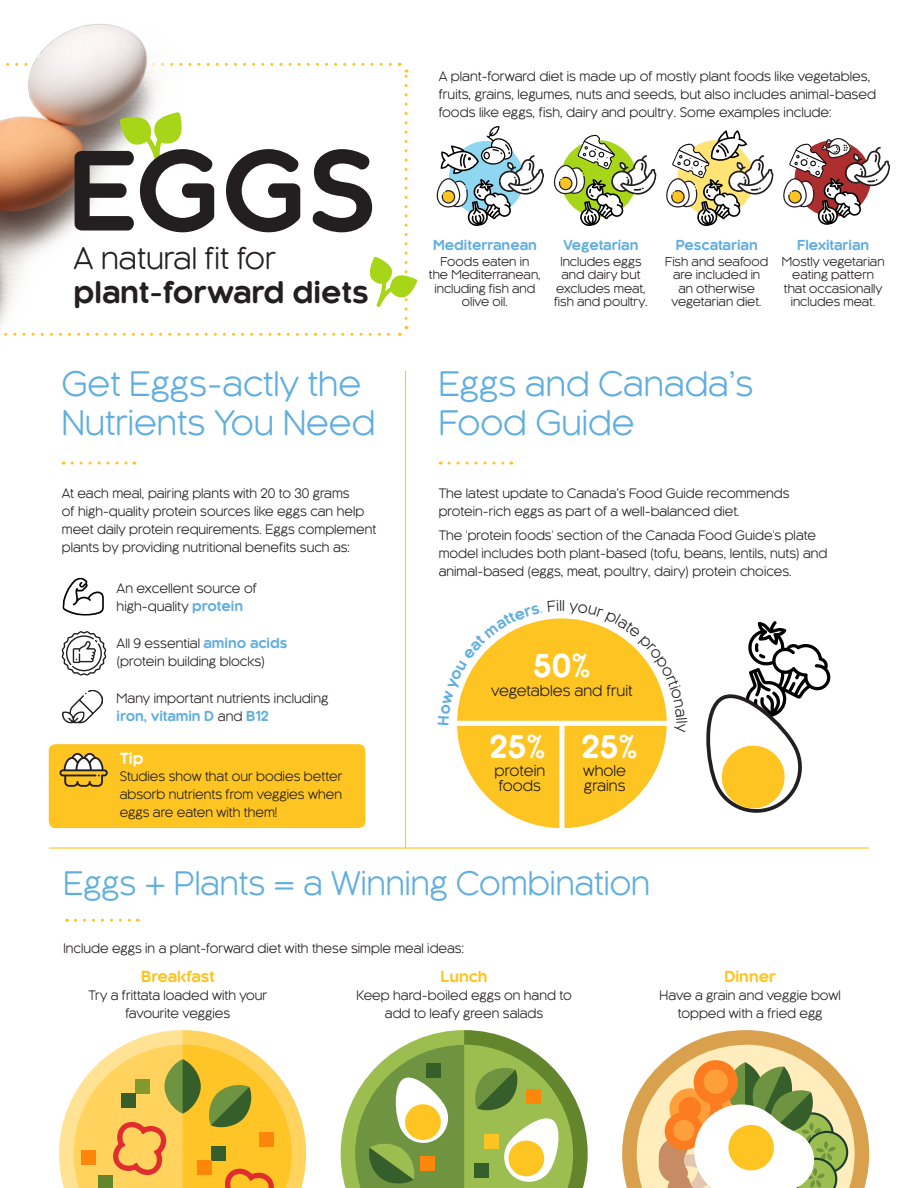
<style>
.page{position:relative;width:918px;height:1188px;background:#fff}
.page>*{position:absolute;margin:0;border:0;box-sizing:border-box;transform-origin:0 0}
.t1{font:700 106.05px "Kaleko 205 Round";color:#231f20}
.t2{font:33px/39.6px "Kaleko 205 Round";color:#60aee0}
.t3{font:31.65px "Kaleko 205 Round";color:#60aee0}
.t4{font:700 30.75px "Kaleko 205 Round";color:#fff}
.t5{font:700 28.95px/33.6px "Kaleko 205 Round";color:#231f20}
.t6{font:700 15px "Kaleko 205 Round";color:#fec422}
.t7{font:700 15px "Kaleko 205 Round";color:#fff}
.t8{font:14.55px/15.3px "Kaleko 205 Round";color:#231f20}
.t9{font:700 13.5px "Kaleko 205 Round";color:#60aee0}
.t10{font:12.75px/18px "Kaleko 205 Round";color:#231f20}
.t11{font:12px/13.5px "Kaleko 205 Round";color:#231f20;text-align:center}
.s1{font-weight:400}
.s2{font-weight:700;font-size:13.5px;color:#60aee0}
.s3{font-weight:400;font-size:12.75px;color:#231f20}
</style>
<div class="page">
<svg style="left:268px;top:326px;width:141px;height:10px"></svg>
<svg style="left:62px;top:578px;width:42px;height:38px"></svg>
<svg style="left:62px;top:631px;width:44px;height:45px"></svg>
<div style="left:49px;top:744px;width:316px;height:84px;background:#fec422;border-radius:7px"></div>
<svg style="left:59px;top:753px;width:49px;height:34px"></svg>
<svg style="left:449px;top:462px;width:63px;height:3px"></svg>
<svg style="left:75px;top:919px;width:63px;height:3px"></svg>
<hr style="left:49px;top:847px;width:820px;height:2px;background:#fec422">
<hr style="left:405px;top:371px;width:1px;height:477px;background:#fec422">
<div style="left:457px;top:618px;width:210px;height:210px;background:#fec422;border-radius:50%"></div>
<div style="left:559px;top:723px;width:5px;height:115px;background:#fff"></div>
<img style="left:63px;top:689px;width:40px;height:35px">
<img style="left:0;top:23px;width:263px;height:442px">
<svg style="left:59px;top:1030px;width:247px;height:158px"></svg>
<div style="left:82px;top:1150px;width:14px;height:15px;background:#fc870a"></div>
<div style="left:99px;top:1175px;width:14px;height:13px;background:#63852b"></div>
<div style="left:121px;top:1094px;width:14px;height:14px;background:#365e2b"></div>
<svg style="left:706px;top:621px;width:124px;height:192px"></svg>
<svg style="left:341px;top:1030px;width:247px;height:158px"></svg>
<svg style="left:622px;top:1030px;width:247px;height:158px"></svg>
<svg style="left:0;top:61px;width:418px;height:257px"></svg>
<svg style="left:437px;top:126px;width:107px;height:100px"></svg>
<svg style="left:554px;top:135px;width:103px;height:91px"></svg>
<svg style="left:666px;top:130px;width:108px;height:96px"></svg>
<svg style="left:783px;top:138px;width:107px;height:87px"></svg>
<svg style="left:457px;top:618px;width:210px;height:114px"></svg>
<p class="t1" style="left:68px;top:132px;width:310px">EGGS</p>
<p class="t5" style="left:73px;top:242px;width:297px"><span class="s1">A natural fit for </span>plant-forward diets</p>
<p class="t2" style="left:62px;top:364px;width:315px">Get Eggs-actly the<br>Nutrients You Need</p>
<p class="t10" style="left:62px;top:484px;width:316px">At each meal, pairing plants with 20 to 30 grams<br>of high-quality protein sources like eggs can help meet daily protein requirements. Eggs complement plants by providing nutritional benefits such as:</p>
<p class="t10" style="left:117px;top:579px;width:142px">An excellent source of high-quality <span class="s2">protein</span></p>
<p class="t10" style="left:117px;top:634px;width:172px">All 9 essential <span class="s2">amino acids </span>(protein building blocks)</p>
<p class="t10" style="left:117px;top:689px;width:213px">Many important nutrients including</p>
<p class="t9" style="left:117px;top:708px;width:154px">iron, vitamin D <span class="s3">and</span> B12</p>
<p class="t7" style="left:120px;top:750px;width:25px">Tip</p>
<p class="t10" style="left:120px;top:767px;width:224px;text-align:justify">Studies show that our bodies better absorb nutrients from veggies when eggs are eaten with them!</p>
<p class="t10" style="left:439px;top:68px;width:439px">A plant-forward diet is made up of mostly plant foods like vegetables, fruits, grains, legumes, nuts and seeds, but also includes animal-based foods like eggs, fish, dairy and poultry. Some examples include:</p>
<p class="t9" style="left:433px;top:237px;width:105px">Mediterranean</p>
<p class="t11" style="left:429px;top:255px;width:113px">Foods eaten in<br>the Mediterranean, including fish and olive oil.</p>
<p class="t11" style="left:554px;top:255px;width:95px">Includes eggs and dairy but excludes meat, fish and poultry.</p>
<p class="t11" style="left:665px;top:255px;width:105px">Fish and seafood are included in an otherwise vegetarian diet.</p>
<p class="t11" style="left:782px;top:255px;width:104px">Mostly vegetarian eating pattern that occasionally includes meat.</p>
<p class="t9" style="left:564px;top:237px;width:76px">Vegetarian</p>
<p class="t9" style="left:676px;top:237px;width:84px">Pescatarian</p>
<p class="t9" style="left:797px;top:237px;width:73px">Flexitarian</p>
<p class="t2" style="left:439px;top:364px;width:316px">Eggs and Canada’s<br>Food Guide</p>
<p class="t10" style="left:439px;top:484px;width:352px">The latest update to Canada’s Food Guide recommends protein-rich eggs as part of a well-balanced diet.</p>
<p class="t10" style="left:439px;top:527px;width:390px">The 'protein foods' section of the Canada Food Guide's plate model includes both plant-based (tofu, beans, lentils, nuts) and animal-based (eggs, meat, poultry, dairy) protein choices.</p>
<p class="t4" style="left:533px;top:649px;width:59px">50%</p>
<p class="t8" style="left:491px;top:683px;width:143px">vegetables and fruit</p>
<p class="t4" style="left:490px;top:729px;width:58px">25%</p>
<p class="t8" style="left:495px;top:763px;width:52px;text-align:center">protein foods</p>
<p class="t4" style="left:582px;top:729px;width:58px">25%</p>
<p class="t8" style="left:583px;top:763px;width:44px">whole grains</p>
<p class="t3" style="left:63px;top:866px;width:588px">Eggs + Plants = a Winning Combination</p>
<p class="t10" style="left:63px;top:940px;width:403px">Include eggs in a plant-forward diet with these simple meal ideas:</p>
<p class="t6" style="left:141px;top:968px;width:75px">Breakfast</p>
<p class="t10" style="left:89px;top:987px;width:180px;text-align:center">Try a frittata loaded with your favourite veggies</p>
<p class="t6" style="left:441px;top:968px;width:49px">Lunch</p>
<p class="t10" style="left:357px;top:987px;width:217px;text-align:center">Keep hard-boiled eggs on hand to add to leafy green salads</p>
<p class="t6" style="left:724px;top:968px;width:53px">Dinner</p>
<p class="t10" style="left:660px;top:987px;width:183px;text-align:center">Have a grain and veggie bowl topped with a fried egg</p>
</div>
